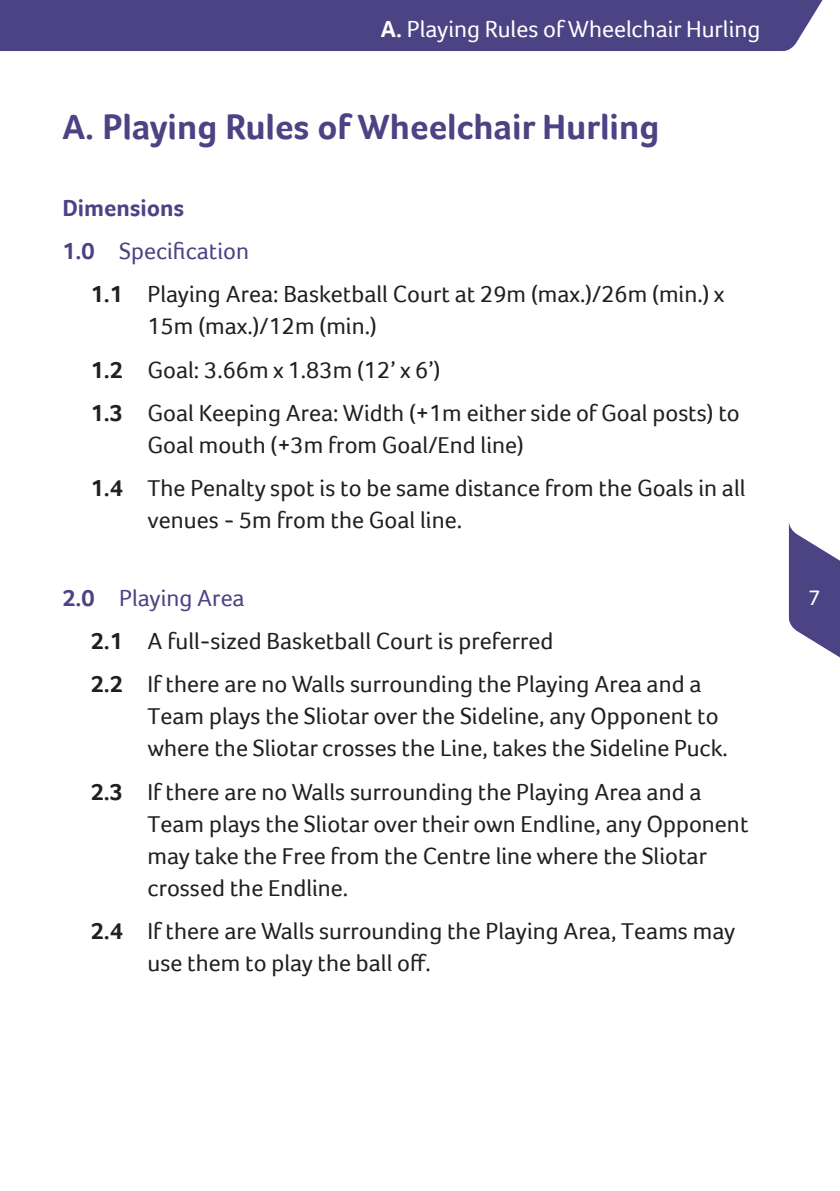
<style>
.page{position:relative;width:840px;height:1191px;background:#fff}
.page>*{position:absolute;margin:0;border:0;box-sizing:border-box;transform-origin:0 0}
.Titles{font:700 36px "Foco";color:#4b4384}
.rules{font:24px/32px "Foco";color:#231f20}
.t1{font:24px "Foco";color:#fff}
.apar_A{font:24px "Foco";color:#4b4384}
.t2{font:700 24px "Foco";color:#4b4384}
.t3{font:22px "Foco";color:#fff}
.s1{font-weight:700}
</style>
<div class="page">
<svg style="left:788px;top:522px;width:51px;height:135px"></svg>
<div style="left:0;top:0;width:823px;height:51px;background:#4b4384"></div>
<p class="t1" style="left:380px;top:15px;width:381px"><span class="s1">A.</span> Playing Rules of Wheelchair Hurling</p>
<p class="Titles" style="left:62px;top:106px;width:598px">A. Playing Rules of Wheelchair Hurling</p>
<p class="t2" style="left:62px;top:193px;width:123px">Dimensions</p>
<p class="apar_A" style="left:62px;top:237px;width:188px"><span class="s1">1.0</span> Specification</p>
<p class="rules" style="left:147px;top:278px;width:578px;text-indent:-57px"><span class="s1">1.1</span> Playing Area: Basketball Court at 29m (max.)/26m (min.) x<br>15m (max.)/12m (min.)</p>
<p class="rules" style="left:91px;top:353px;width:351px"><span class="s1">1.2</span> Goal: 3.66m x 1.83m (12’ x 6’)</p>
<p class="rules" style="left:147px;top:397px;width:593px;text-indent:-57px"><span class="s1">1.3</span> Goal Keeping Area: Width (+1m either side of Goal posts) to<br>Goal mouth (+3m from Goal/End line)</p>
<p class="rules" style="left:147px;top:472px;width:599px;text-indent:-57px"><span class="s1">1.4</span> The Penalty spot is to be same distance from the Goals in all venues - 5m from the Goal line.</p>
<p class="apar_A" style="left:62px;top:584px;width:184px"><span class="s1">2.0</span> Playing Area</p>
<p class="rules" style="left:91px;top:625px;width:464px"><span class="s1">2.1</span> A full-sized Basketball Court is preferred</p>
<p class="rules" style="left:147px;top:668px;width:581px;text-indent:-57px"><span class="s1">2.2</span> If there are no Walls surrounding the Playing Area and a<br>Team plays the Sliotar over the Sideline, any Opponent to where the Sliotar crosses the Line, takes the Sideline Puck.</p>
<p class="rules" style="left:147px;top:775px;width:602px;text-indent:-57px"><span class="s1">2.3</span> If there are no Walls surrounding the Playing Area and a Team plays the Sliotar over their own Endline, any Opponent may take the Free from the Centre line where the Sliotar crossed the Endline.</p>
<p class="rules" style="left:147px;top:915px;width:589px;text-indent:-57px"><span class="s1">2.4</span> If there are Walls surrounding the Playing Area, Teams may use them to play the ball off.</p>
<p class="t3" style="left:808px;top:584px;width:14px">7</p>
</div>
